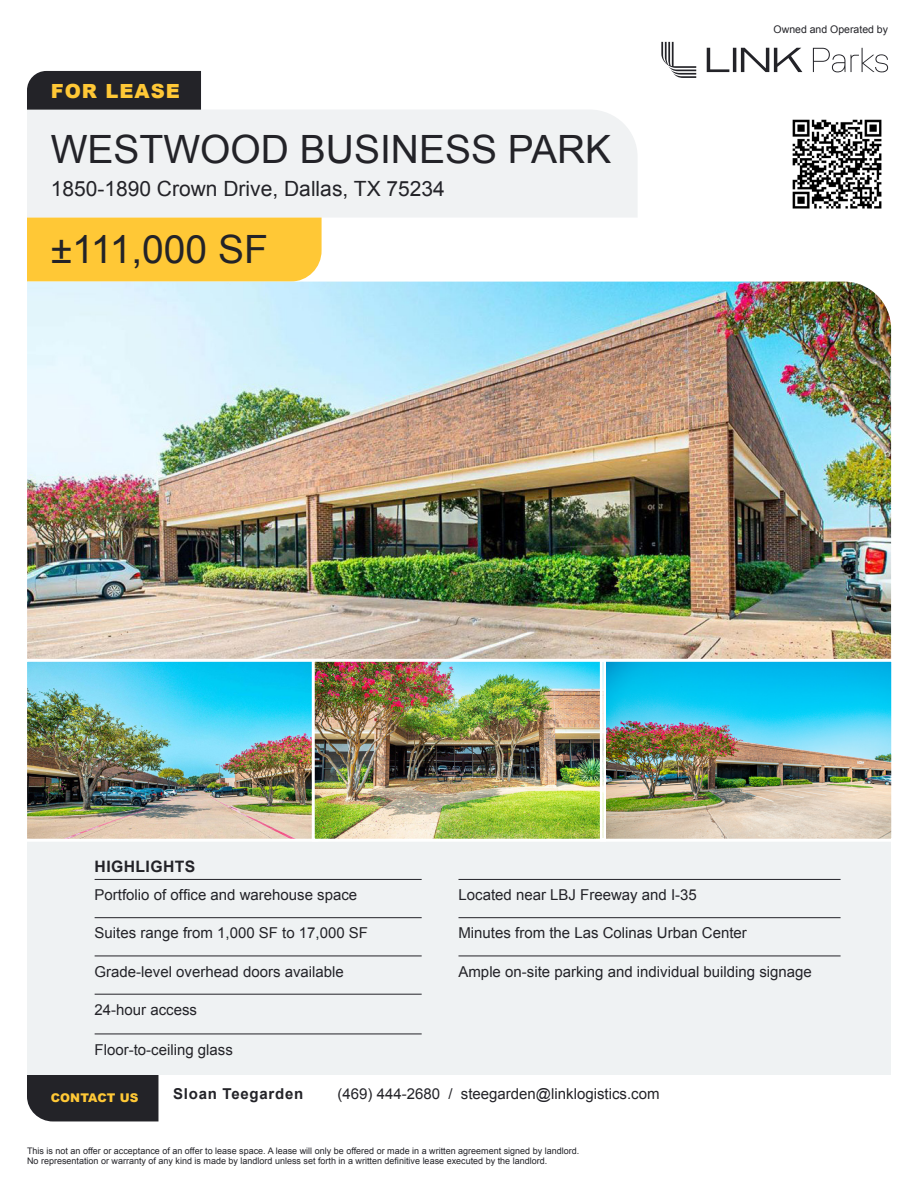
<style>
.page{position:relative;width:918px;height:1188px;background:#fff}
.page>*{position:absolute;margin:0;border:0;box-sizing:border-box;transform-origin:0 0}
.t1{font:39px "Arial";color:#232328}
.t2{font:21px "Arial";color:#232328}
.t3{font:900 19.5px "Arial";letter-spacing:.05em;color:#ffc836}
.t4{font:700 15.75px "Arial";letter-spacing:.025em;color:#232328}
.t5{font:15px "Arial";color:#232328}
.t6{font:700 15px "Arial";letter-spacing:.05em;color:#232328}
.t7{font:900 12px "Arial";letter-spacing:.01em;color:#ffc836}
.t8{font:10.5px "Arial";color:#232328}
.t9{font:9px/10.8px "Arial";color:#232328}
</style>
<div class="page">
<svg style="left:661px;top:42px;width:141px;height:36px"></svg>
<svg style="left:813px;top:48px;width:32px;height:24px"></svg>
<svg style="left:851px;top:48px;width:37px;height:24px"></svg>
<div style="left:27px;top:1075px;width:131px;height:46px;background:#232328"></div>
<img style="left:792px;top:119px;width:90px;height:90px">
<div style="left:27px;top:110px;width:610px;height:108px;background:#f0f2f3"></div>
<div style="left:27px;top:71px;width:174px;height:39px;background:#232328"></div>
<div style="left:27px;top:218px;width:295px;height:64px;background:#ffc836"></div>
<img style="left:27px;top:282px;width:864px;height:375px">
<div style="left:27px;top:839px;width:864px;height:236px;background:#eff2f3"></div>
<hr style="left:95px;top:879px;width:327px;height:1px;background:#232328">
<hr style="left:95px;top:917px;width:327px;height:1px;background:#232328">
<hr style="left:95px;top:956px;width:327px;height:1px;background:#232328">
<hr style="left:95px;top:994px;width:327px;height:1px;background:#232328">
<hr style="left:95px;top:1034px;width:327px;height:1px;background:#232328">
<hr style="left:458px;top:879px;width:383px;height:1px;background:#232328">
<hr style="left:458px;top:917px;width:383px;height:1px;background:#232328">
<hr style="left:458px;top:956px;width:383px;height:1px;background:#232328">
<img style="left:27px;top:657px;width:283px;height:185px">
<img style="left:310px;top:657px;width:288px;height:185px">
<img style="left:598px;top:657px;width:294px;height:185px">
<p class="t3" style="left:51px;top:77px;width:131px">FOR LEASE</p>
<p class="t1" style="left:51px;top:124px;width:562px">WESTWOOD BUSINESS PARK</p>
<p class="t2" style="left:51px;top:175px;width:396px">1850-1890 Crown Drive, Dallas, TX 75234</p>
<p class="t1" style="left:51px;top:224px;width:219px">±111,000 SF</p>
<p class="t8" style="left:774px;top:22px;width:116px">Owned and Operated by</p>
<p class="t4" style="left:95px;top:856px;width:102px">HIGHLIGHTS</p>
<p class="t5" style="left:95px;top:885px;width:264px">Portfolio of office and warehouse space</p>
<p class="t5" style="left:95px;top:923px;width:275px">Suites range from 1,000 SF to 17,000 SF</p>
<p class="t5" style="left:95px;top:961px;width:251px">Grade-level overhead doors available</p>
<p class="t5" style="left:95px;top:1000px;width:104px">24-hour access</p>
<p class="t5" style="left:95px;top:1039px;width:140px">Floor-to-ceiling glass</p>
<p class="t5" style="left:458px;top:885px;width:240px">Located near LBJ Freeway and I-35</p>
<p class="t5" style="left:458px;top:923px;width:290px">Minutes from the Las Colinas Urban Center</p>
<p class="t5" style="left:458px;top:961px;width:355px">Ample on-site parking and individual building signage</p>
<p class="t7" style="left:51px;top:1089px;width:89px">CONTACT US</p>
<p class="t6" style="left:173px;top:1084px;width:132px">Sloan Teegarden</p>
<p class="t5" style="left:338px;top:1084px;width:324px">(469) 444-2680 / steegarden@linklogistics.com</p>
<p class="t9" style="left:27px;top:1145px;width:554px">This is not an offer or acceptance of an offer to lease space. A lease will only be offered or made in a written agreement signed by landlord.<br>No representation or warranty of any kind is made by landlord unless set forth in a written definitive lease executed by the landlord.</p>
</div>
